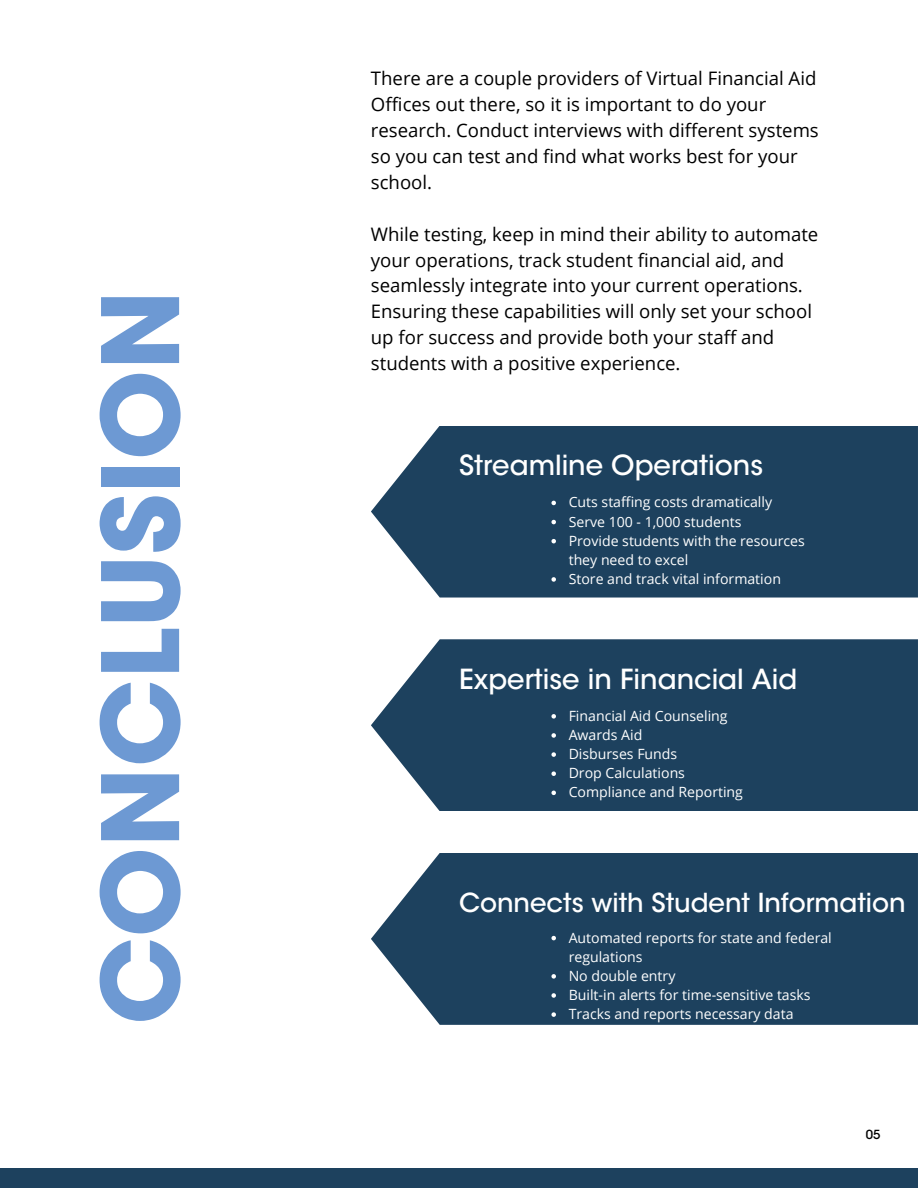
<style>
.page{position:relative;width:918px;height:1188px;background:#fff}
.page>*{position:absolute;margin:0;border:0;box-sizing:border-box;transform-origin:0 0}
.t1{font:700 105.45px "ITC Avant Garde Std";color:#6d99d3}
.t2{font:500 27.45px "ITC Avant Garde Std";color:#fff}
.t3{font:500 25.95px "ITC Avant Garde Std";color:#fff}
.t4{font:18.6px/25.8px "Open Sans";color:#000}
.t5{font:14.1px/19.2px "Open Sans";color:#fff}
.t6{font:500 12.45px "ITC Avant Garde Std";color:#000}
</style>
<div class="page">
<div style="left:0;top:1169px;width:918px;height:19px;background:#1d415e"></div>
<div style="left:371px;top:426px;width:547px;height:172px;background:#1d415e"></div>
<div style="left:371px;top:639px;width:547px;height:172px;background:#1d415e"></div>
<div style="left:371px;top:853px;width:547px;height:172px;background:#1d415e"></div>
<svg style="left:551px;top:501px;width:5px;height:4px"></svg>
<svg style="left:551px;top:520px;width:5px;height:4px"></svg>
<svg style="left:551px;top:539px;width:5px;height:4px"></svg>
<svg style="left:551px;top:577px;width:5px;height:5px"></svg>
<svg style="left:551px;top:714px;width:5px;height:5px"></svg>
<svg style="left:551px;top:733px;width:5px;height:5px"></svg>
<svg style="left:551px;top:752px;width:5px;height:5px"></svg>
<svg style="left:551px;top:771px;width:5px;height:5px"></svg>
<svg style="left:551px;top:791px;width:5px;height:4px"></svg>
<svg style="left:551px;top:936px;width:5px;height:4px"></svg>
<svg style="left:551px;top:974px;width:5px;height:5px"></svg>
<svg style="left:551px;top:993px;width:5px;height:5px"></svg>
<svg style="left:551px;top:1012px;width:5px;height:5px"></svg>
<h1 class="t1" style="left:101px;top:1025px;width:736px;rotate:-90deg">CONCLUSION</h1>
<h3 class="t4" style="left:371px;top:65px;width:449px">There are a couple providers of Virtual Financial Aid Offices out there, so it is important to do your research. Conduct interviews with different systems so you can test and find what works best for your school.</h3>
<h2 class="t4" style="left:371px;top:221px;width:449px">While testing, keep in mind their ability to automate your operations, track student financial aid, and seamlessly integrate into your current operations.<br>Ensuring these capabilities will only set your school up for success and provide both your staff and students with a positive experience.</h2>
<p class="t2" style="left:459px;top:455px;width:306px">Streamline Operations</p>
<p class="t5" style="left:569px;top:492px;width:205px">Cuts staffing costs dramatically</p>
<h2 class="t5" style="left:569px;top:511px;width:174px">Serve 100 - 1,000 students</h2>
<p class="t5" style="left:569px;top:531px;width:238px">Provide students with the resources they need to excel</p>
<p class="t5" style="left:569px;top:569px;width:214px">Store and track vital information</p>
<p class="t2" style="left:459px;top:669px;width:340px">Expertise in Financial Aid</p>
<p class="t5" style="left:569px;top:706px;width:160px">Financial Aid Counseling</p>
<p class="t5" style="left:569px;top:725px;width:75px">Awards Aid</p>
<p class="t5" style="left:569px;top:744px;width:110px">Disburses Funds</p>
<h2 class="t5" style="left:569px;top:763px;width:118px">Drop Calculations</h2>
<p class="t5" style="left:569px;top:782px;width:176px">Compliance and Reporting</p>
<p class="t3" style="left:459px;top:893px;width:448px">Connects with Student Information</p>
<p class="t5" style="left:569px;top:928px;width:265px">Automated reports for state and federal regulations</p>
<p class="t5" style="left:569px;top:966px;width:108px">No double entry</p>
<p class="t5" style="left:569px;top:985px;width:243px">Built-in alerts for time-sensitive tasks</p>
<p class="t5" style="left:569px;top:1004px;width:226px">Tracks and reports necessary data</p>
<h3 class="t6" style="left:866px;top:1130px;width:16px">05</h3>
</div>
